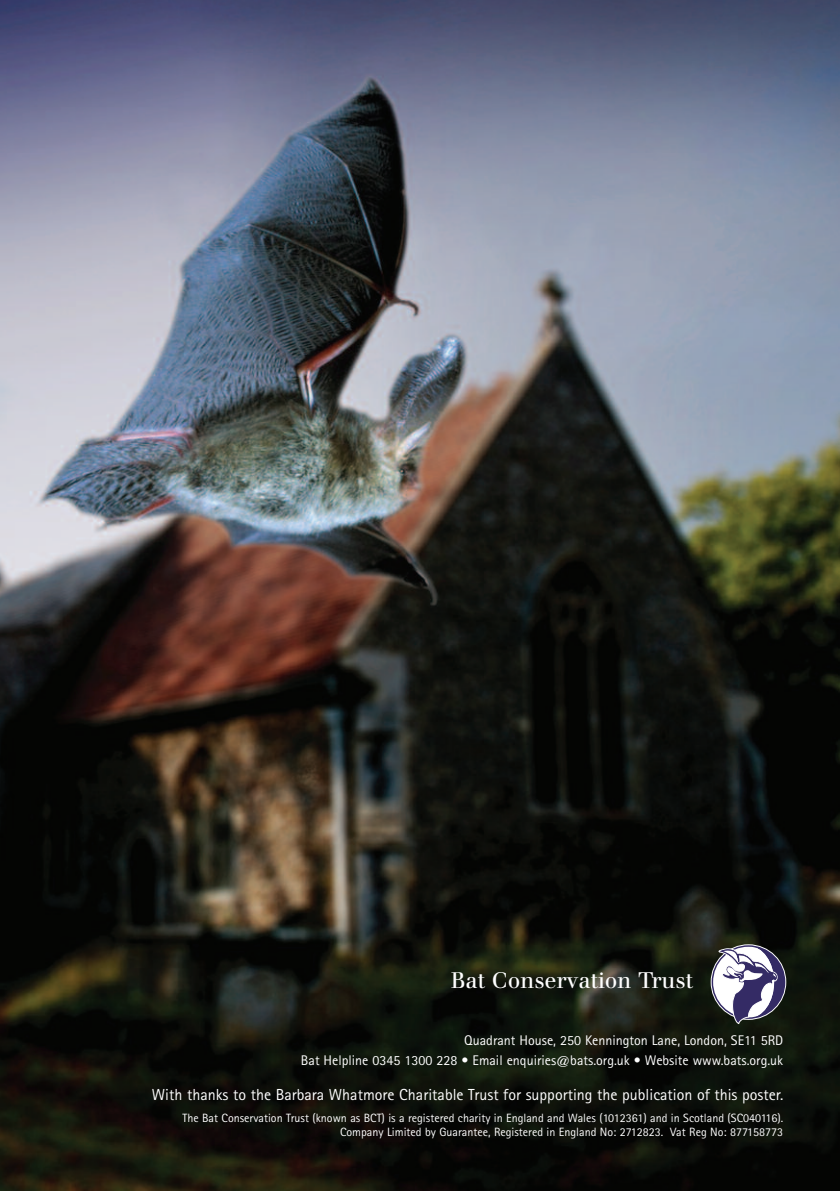
<style>
.page{position:relative;width:840px;height:1191px;background:#fff}
.page>*{position:absolute;margin:0;border:0;box-sizing:border-box;transform-origin:0 0}
.t1{font:22px "Walbaum";color:#fff}
.t2{font:16px "Rotis Sans Serif";color:#fff}
.t3{font:14px/20px "Rotis Sans Serif";color:#fff;text-align:right}
.t4{font:12px/14px "Rotis Sans Serif";color:#fff;text-align:right}
</style>
<div class="page">
<img style="left:0;top:0;width:839px;height:1191px">
<svg style="left:717px;top:946px;width:67px;height:78px"></svg>
<h1 class="t1" style="left:450px;top:972px;width:243px">Bat Conservation Trust</h1>
<p class="t3" style="left:301px;top:1031px;width:483px">Quadrant House, 250 Kennington Lane, London, SE11 5RD<br>Bat Helpline 0345 1300 228 • Email enquiries@bats.org.uk • Website www.bats.org.uk</p>
<h2 class="t2" style="left:152px;top:1088px;width:632px">With thanks to the Barbara Whatmore Charitable Trust for supporting the publication of this poster.</h2>
<p class="t4" style="left:182px;top:1112px;width:602px">The Bat Conservation Trust (known as BCT) is a registered charity in England and Wales (1012361) and in Scotland (SC040116).<br>Company Limited by Guarantee, Registered in England No: 2712823. Vat Reg No: 877158773</p>
</div>
